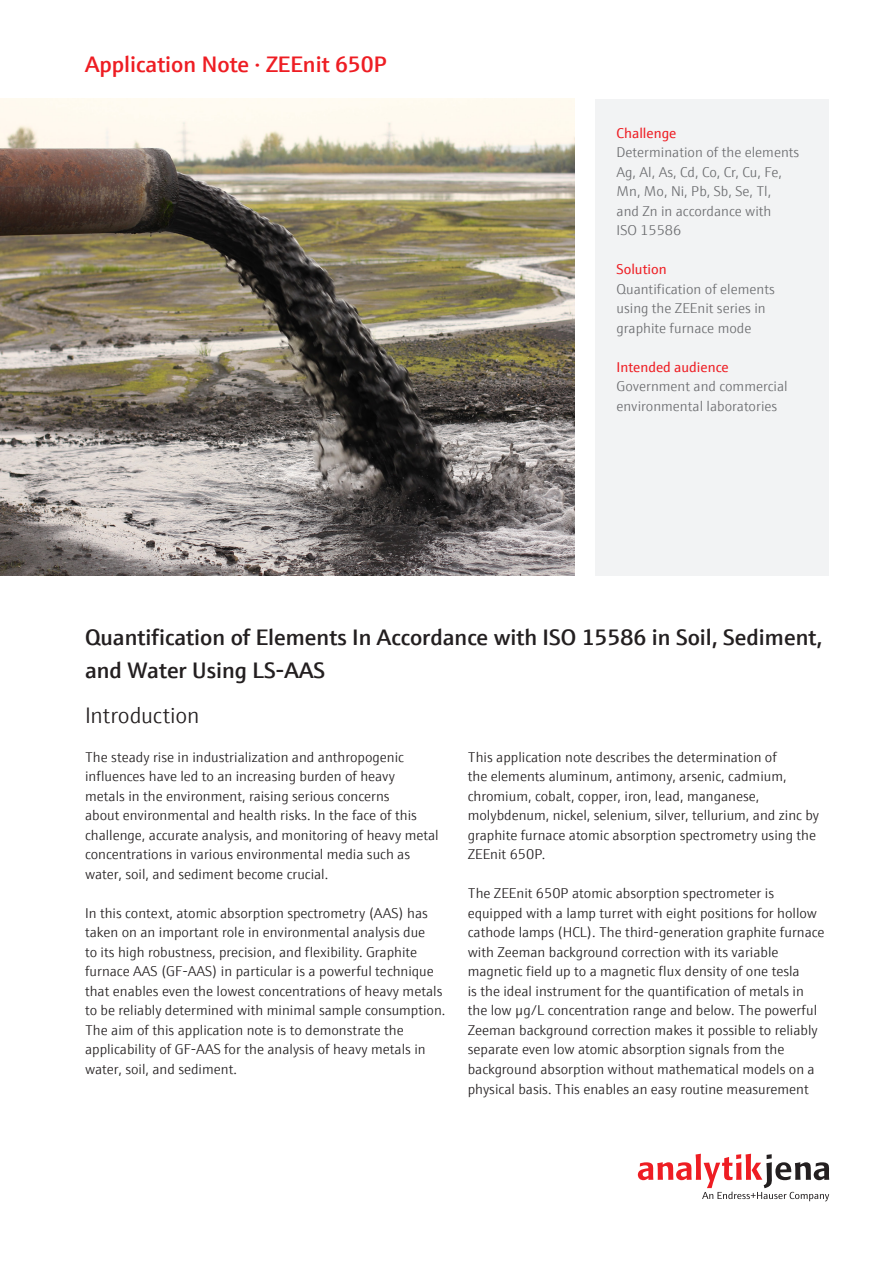
<style>
.page{position:relative;width:893px;height:1263px;background:#fff}
.page>*{position:absolute;margin:0;border:0;box-sizing:border-box;transform-origin:0 0}
.Einleitung_15pt_2_spaltig{font:600 22.5px/33px "E+H Sans";color:#231f20}
.H_1_rot{font:600 22.5px "E+H Sans";color:#ee1d23}
.H2_15pt_schwarz{font:300 22.5px "E+H Sans";letter-spacing:-.005em;color:#231f20}
.Fließtext{font:300 14.25px/19.5px "E+H Sans";color:#231f20}
.Box_grau{font:300 14.25px/19.5px "E+H Sans";color:#6c6d70}
.Box_Headline{font:14.25px "E+H Sans";color:#ee1d23}
</style>
<div class="page">
<svg style="left:638px;top:1154px;width:191px;height:47px"></svg>
<div style="left:595px;top:99px;width:234px;height:476px;background:#f2f3f4"></div>
<img style="left:0;top:99px;width:574px;height:476px">
<p class="H_1_rot" style="left:85px;top:47px;width:303px">Application Note · ZEEnit 650P</p>
<p class="Box_Headline" style="left:617px;top:122px;width:61px">Challenge</p>
<p class="Box_grau" style="left:617px;top:142px;width:184px">Determination of the elements<br>Ag, Al, As, Cd, Co, Cr, Cu, Fe,<br>Mn, Mo, Ni, Pb, Sb, Se, Tl,<br>and Zn in accordance with<br>ISO 15586</p>
<p class="Box_Headline" style="left:617px;top:259px;width:52px">Solution</p>
<p class="Box_grau" style="left:617px;top:278px;width:160px">Quantification of elements using the ZEEnit series in graphite furnace mode</p>
<p class="Box_Headline" style="left:617px;top:356px;width:114px">Intended audience</p>
<p class="Box_grau" style="left:617px;top:376px;width:173px">Government and commercial environmental laboratories</p>
<p class="Einleitung_15pt_2_spaltig" style="left:85px;top:619px;width:739px">Quantification of Elements In Accordance with ISO 15586 in Soil, Sediment, and Water Using LS-AAS</p>
<p class="H2_15pt_schwarz" style="left:85px;top:699px;width:116px">Introduction</p>
<p class="Fließtext" style="left:85px;top:746px;width:355px">The steady rise in industrialization and anthropogenic influences have led to an increasing burden of heavy<br>metals in the environment, raising serious concerns<br>about environmental and health risks. In the face of this challenge, accurate analysis, and monitoring of heavy metal concentrations in various environmental media such as water, soil, and sediment become crucial.</p>
<p class="Fließtext" style="left:85px;top:902px;width:362px">In this context, atomic absorption spectrometry (AAS) has taken on an important role in environmental analysis due<br>to its high robustness, precision, and flexibility. Graphite furnace AAS (GF-AAS) in particular is a powerful technique that enables even the lowest concentrations of heavy metals to be reliably determined with minimal sample consumption.<br>The aim of this application note is to demonstrate the applicability of GF-AAS for the analysis of heavy metals in water, soil, and sediment.</p>
<p class="Fließtext" style="left:468px;top:746px;width:353px">This application note describes the determination of<br>the elements aluminum, antimony, arsenic, cadmium, chromium, cobalt, copper, iron, lead, manganese, molybdenum, nickel, selenium, silver, tellurium, and zinc by graphite furnace atomic absorption spectrometry using the ZEEnit 650P.</p>
<p class="Fließtext" style="left:468px;top:883px;width:358px">The ZEEnit 650P atomic absorption spectrometer is equipped with a lamp turret with eight positions for hollow cathode lamps (HCL). The third-generation graphite furnace with Zeeman background correction with its variable magnetic field up to a magnetic flux density of one tesla<br>is the ideal instrument for the quantification of metals in the low µg/L concentration range and below. The powerful Zeeman background correction makes it possible to reliably separate even low atomic absorption signals from the background absorption without mathematical models on a physical basis. This enables an easy routine measurement</p>
</div>
